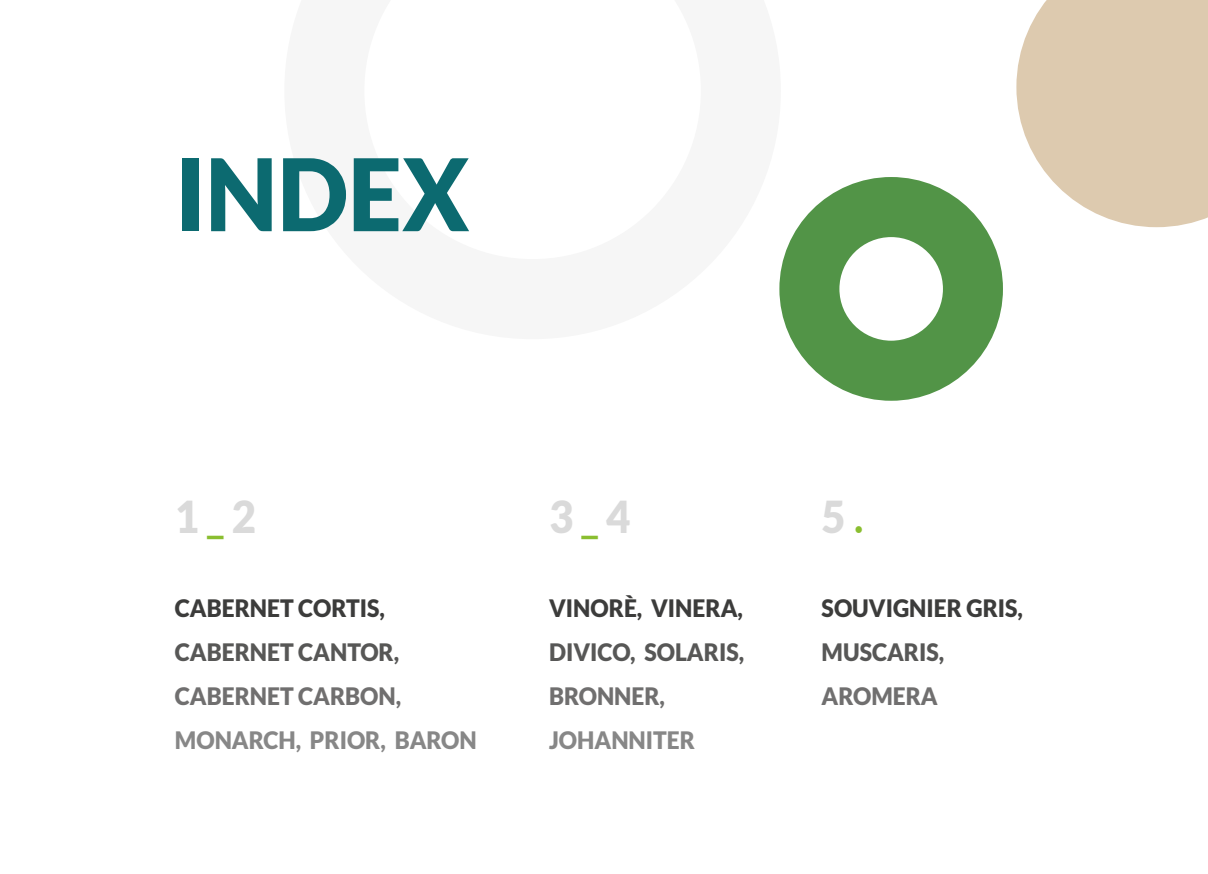
<style>
.page{position:relative;width:1208px;height:874px;background:#fff}
.page>*{position:absolute;margin:0;border:0;box-sizing:border-box;transform-origin:0 0}
.t1{font:900 100px "Lato";color:#0c6a70;scale:.95 1}
.t2{font:900 44px "Lato";color:#dadada;scale:.95 1}
.t3{font:900 24px "Lato";color:#3c3c3b;scale:.95 1}
.t4{font:900 24px "Lato";color:#575756;scale:.95 1}
.t5{font:900 24px "Lato";color:#706f6f;scale:.95 1}
.t6{font:900 24px "Lato";color:#878787;scale:.95 1}
.s1{font-weight:700;color:#8abe30}
</style>
<div class="page">
<svg style="left:1016px;top:0;width:192px;height:227px;background:#e1d0b8"></svg>
<svg style="left:779px;top:177px;width:224px;height:223px;fill:#529447"></svg>
<h1 class="t1" style="left:175px;top:136px;width:312px">INDEX</h1>
<h2 class="t2" style="left:175px;top:490px;width:87px">1<span class="s1">_</span>2</h2>
<h2 class="t2" style="left:549px;top:490px;width:87px">3<span class="s1">_</span> 4</h2>
<h2 class="t2" style="left:821px;top:490px;width:45px">5 <span class="s1">.</span></h2>
<p class="t3" style="left:175px;top:593px;width:222px">CABERNET CORTIS,</p>
<p class="t4" style="left:175px;top:637px;width:237px">CABERNET CANTOR,</p>
<p class="t5" style="left:175px;top:681px;width:240px">CABERNET CARBON,</p>
<p class="t6" style="left:175px;top:725px;width:319px">MONARCH, PRIOR, BARON</p>
<p class="t3" style="left:549px;top:593px;width:205px">VINORÈ, VINERA,</p>
<p class="t4" style="left:549px;top:637px;width:207px">DIVICO, SOLARIS,</p>
<p class="t5" style="left:549px;top:681px;width:124px">BRONNER,</p>
<p class="t6" style="left:549px;top:725px;width:155px">JOHANNITER</p>
<p class="t3" style="left:821px;top:593px;width:213px">SOUVIGNIER GRIS,</p>
<p class="t4" style="left:821px;top:637px;width:130px">MUSCARIS,</p>
<p class="t5" style="left:821px;top:681px;width:124px">AROMERA</p>
</div>
